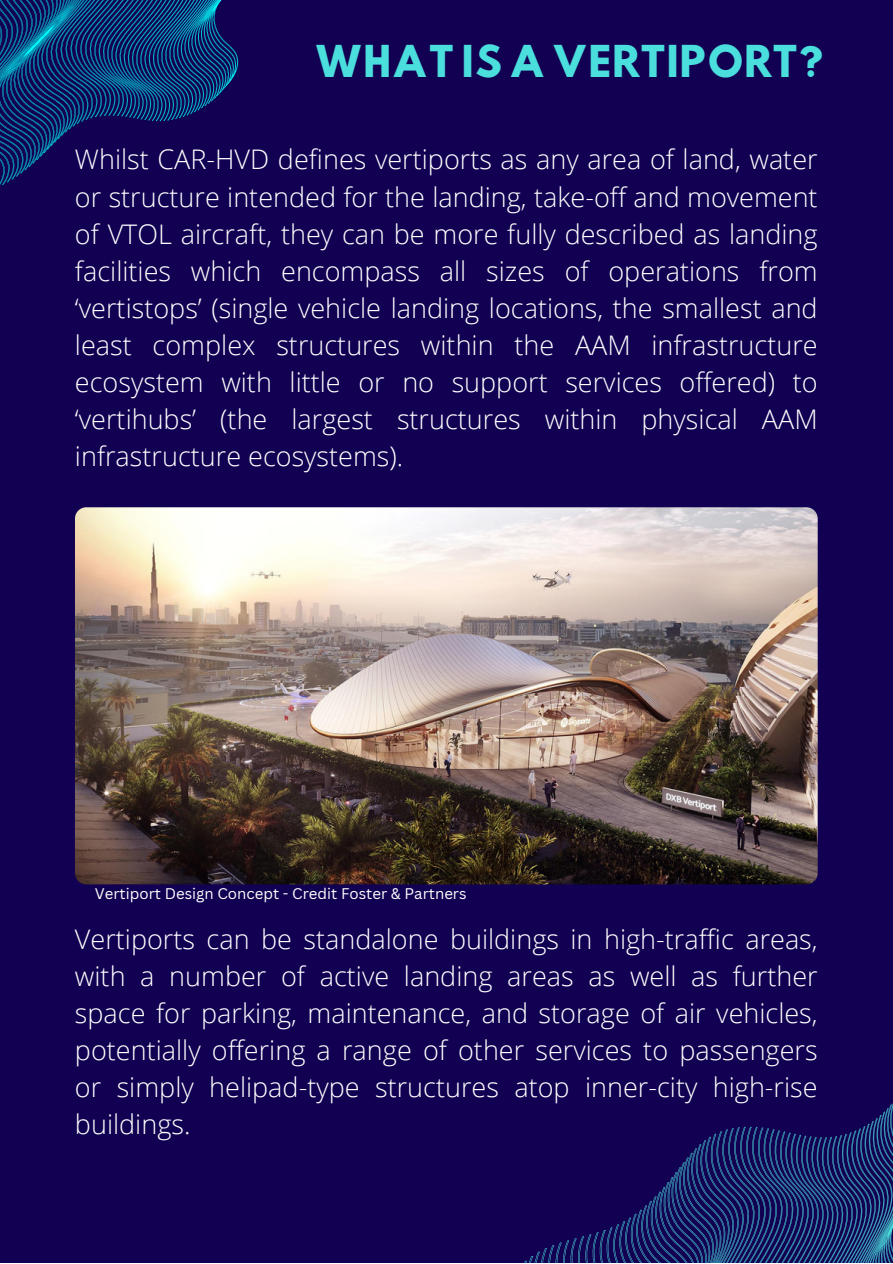
<style>
.page{position:relative;width:893px;height:1264px;background:#fff}
.page>*{position:absolute;margin:0;border:0;box-sizing:border-box;transform-origin:0 0}
.t1{font:39px "Hussar Bd";color:#4adedd}
.t2{font:300 27px/37px "Open Sans";color:#fff;text-align:justify}
.t3{font:15px "Canva Sans";color:#fff}
</style>
<div class="page">
<div style="left:0;top:0;width:892px;height:1262px;background:#120052"></div>
<svg style="left:524px;top:1104px;width:368px;height:158px"></svg>
<svg style="left:0;top:0;width:239px;height:185px"></svg>
<img style="left:75px;top:507px;width:742px;height:377px;border-radius:11px">
<p class="t1" style="left:314px;top:42px;width:511px">WHAT IS A VERTIPORT?</p>
<p class="t2" style="left:75px;top:140px;width:744px">Whilst CAR-HVD defines vertiports as any area of land, water or structure intended for the landing, take-off and movement of VTOL aircraft, they can be more fully described as landing facilities which encompass all sizes of operations from ‘vertistops’ (single vehicle landing locations, the smallest and least complex structures within the AAM infrastructure ecosystem with little or no support services offered) to ‘vertihubs’ (the largest structures within physical AAM infrastructure ecosystems).</p>
<p class="t3" style="left:95px;top:882px;width:373px">Vertiport Design Concept - Credit Foster &amp; Partners</p>
<p class="t2" style="left:75px;top:919px;width:744px">Vertiports can be standalone buildings in high-traffic areas, with a number of active landing areas as well as further space for parking, maintenance, and storage of air vehicles, potentially offering a range of other services to passengers or simply helipad-type structures atop inner-city high-rise buildings.</p>
</div>
